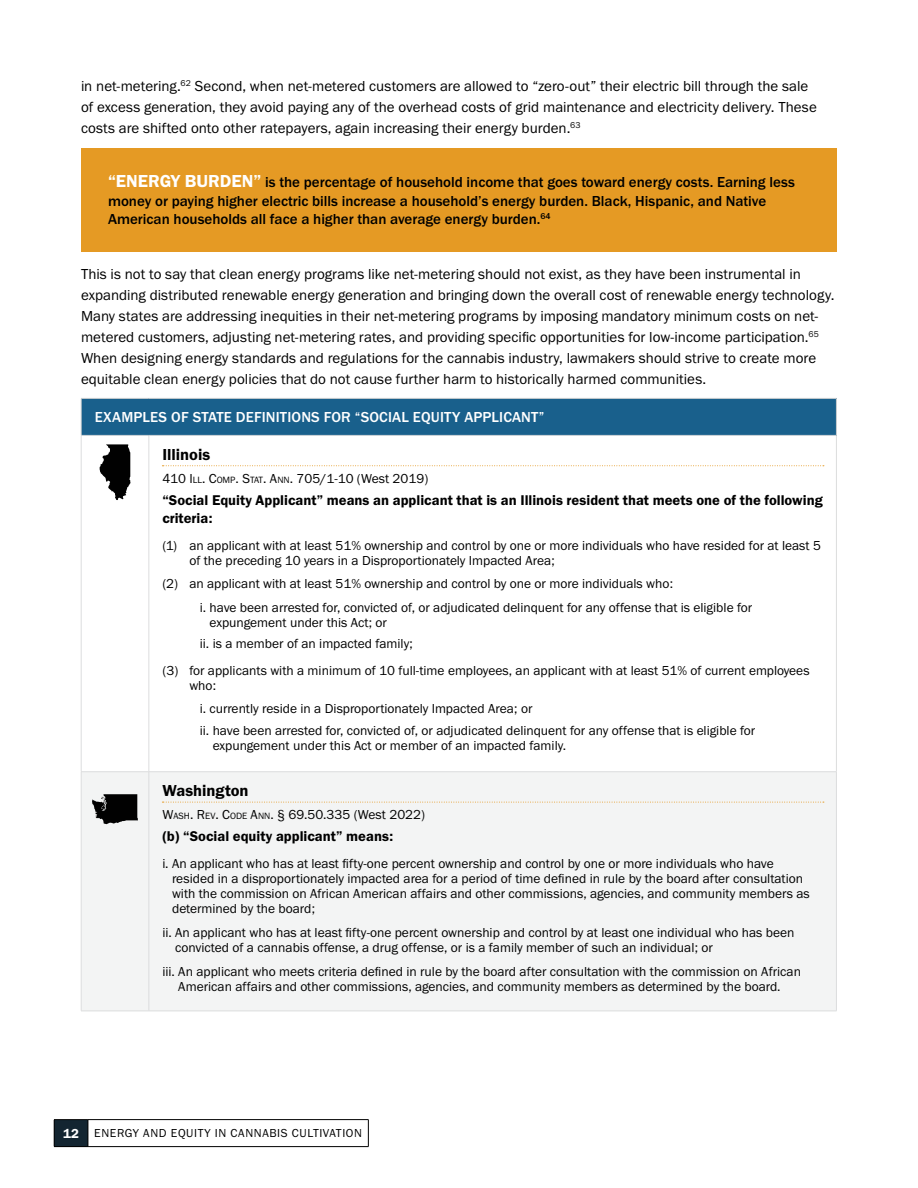
<style>
.page{position:relative;width:918px;height:1188px;background:#fff}
.page>*{position:absolute;margin:0;border:0;box-sizing:border-box;transform-origin:0 0}
.state_name{font:16.5px "Franklin Gothic URW Dem";color:#000}
.t1{font:15px/21px "Franklin Gothic URW Boo";color:#000}
.callout_text{font:500 15px/18.8px "Franklin Gothic URW";color:#000}
.Table_-_Header_Blue{font:500 15px "Franklin Gothic URW";letter-spacing:.01em;color:#fff}
.criteria_-_bold{font:14.7px/18px "Franklin Gothic URW Dem";color:#000}
.content-tab_L1{font:13.5px/15px "Franklin Gothic URW Boo";color:#000}
.content-tab_L2{font:13.5px/15px "Franklin Gothic URW Boo";color:#000}
.Legal_code{font:13.5px "Franklin Gothic URW Boo";color:#000}
.t2{font:12px "Franklin Gothic URW Boo";letter-spacing:.05em;color:#000}
.s1{font-family:"Franklin Gothic URW Dem";font-weight:400;font-size:18px;color:#fff}
.s2{font-style:inherit}
.s3{font-size:9.45px}
.s4{font-family:"Franklin Gothic URW Dem";font-size:13.5px;color:#fff}
</style>
<div class="page">
<div style="left:54px;top:1120px;width:34px;height:27px;background:#132531"></div>
<hr style="left:54px;top:1119px;width:34px;height:1px;background:#000">
<svg style="left:54px;top:1120px;width:1px;height:26px"></svg>
<hr style="left:88px;top:1119px;width:281px;height:1px;background:#000">
<svg style="left:88px;top:1120px;width:1px;height:26px"></svg>
<svg style="left:368px;top:1120px;width:1px;height:26px"></svg>
<hr style="left:54px;top:1146px;width:34px;height:1px;background:#000">
<hr style="left:88px;top:1146px;width:281px;height:1px;background:#000">
<div style="left:81px;top:148px;width:756px;height:103px;background:#e59a24"></div>
<div style="left:81px;top:398px;width:755px;height:37px;background:#19608c"></div>
<div style="left:82px;top:772px;width:754px;height:239px;background:#f3f4f4"></div>
<hr style="left:81px;top:398px;width:68px;height:1px;background:#d1d3d4">
<hr style="left:81px;top:399px;width:1px;height:36px;background:#d1d3d4">
<hr style="left:149px;top:398px;width:688px;height:1px;background:#d1d3d4">
<hr style="left:836px;top:399px;width:1px;height:36px;background:#d1d3d4">
<hr style="left:81px;top:771px;width:68px;height:1px;background:#dcddde">
<hr style="left:149px;top:435px;width:688px;height:1px;background:#dcddde">
<hr style="left:836px;top:436px;width:1px;height:336px;background:#dcddde">
<hr style="left:149px;top:771px;width:688px;height:1px;background:#dcddde">
<hr style="left:836px;top:772px;width:1px;height:239px;background:#dcddde">
<hr style="left:149px;top:1011px;width:688px;height:1px;background:#dcddde">
<hr style="left:81px;top:435px;width:68px;height:1px;background:#dcddde">
<hr style="left:81px;top:436px;width:1px;height:336px;background:#dcddde">
<hr style="left:149px;top:436px;width:1px;height:336px;background:#dcddde">
<hr style="left:81px;top:772px;width:1px;height:239px;background:#dcddde">
<hr style="left:149px;top:772px;width:1px;height:239px;background:#dcddde">
<hr style="left:81px;top:1011px;width:68px;height:1px;background:#dcddde">
<svg style="left:99px;top:444px;width:32px;height:56px"></svg>
<svg style="left:162px;top:465px;width:662px;height:1px"></svg>
<svg style="left:92px;top:794px;width:46px;height:30px"></svg>
<svg style="left:162px;top:802px;width:662px;height:1px"></svg>
<p class="t1" style="left:81px;top:75px;width:737px">in net-metering.<sup>62</sup> Second, when net-metered customers are allowed to “zero-out” their electric bill through the sale of excess generation, they avoid paying any of the overhead costs of grid maintenance and electricity delivery. These costs are shifted onto other ratepayers, again increasing their energy burden.<sup>63</sup></p>
<p class="callout_text" style="left:108px;top:172px;width:688px"><span class="s1">“ENERGY BURDEN”</span> is the percentage of household income that goes toward energy costs. Earning less money or paying higher electric bills increase a household’s energy burden. Black, Hispanic, and Native<br>American households all face a higher than average energy burden.<sup>64</sup></p>
<p class="t1" style="left:81px;top:263px;width:755px">This is not to say that clean energy programs like net-metering should not exist, as they have been instrumental in expanding distributed renewable energy generation and bringing down the overall cost of renewable energy technology.<br>Many states are addressing inequities in their net-metering programs by imposing mandatory minimum costs on net&shy;metered customers, adjusting net-metering rates, and providing specific opportunities for low-income participation.<sup>65<br></sup>When designing energy standards and regulations for the cannabis industry, lawmakers should strive to create more equitable clean energy policies that do not cause further harm to historically harmed communities.</p>
<p class="Table_-_Header_Blue" style="left:95px;top:408px;width:451px">EXAMPLES OF STATE DEFINITIONS FOR “SOCIAL EQUITY APPLICANT”</p>
<h6 class="state_name" style="left:162px;top:444px;width:49px">Illinois</h6>
<p class="Legal_code" style="left:162px;top:470px;width:268px">410 <span class="s2">I</span><span class="s3">LL</span><span class="s2">. C</span><span class="s3">OMP</span><span class="s2">. S</span><span class="s3">TAT</span><span class="s2">. A</span><span class="s3">NN</span><span class="s2">.</span> 705/1-10 (West 2019)</p>
<p class="criteria_-_bold" style="left:162px;top:491px;width:662px">“Social Equity Applicant” means an applicant that is an Illinois resident that meets one of the following criteria:</p>
<p class="content-tab_L1" style="left:189px;top:537px;width:633px;text-indent:-27px">(1) an applicant with at least 51% ownership and control by one or more individuals who have resided for at least 5 of the preceding 10 years in a Disproportionately Impacted Area;</p>
<p class="content-tab_L1" style="left:162px;top:576px;width:512px">(2) an applicant with at least 51% ownership and control by one or more individuals who:</p>
<p class="content-tab_L2" style="left:210px;top:599px;width:544px;text-indent:-10px">i. have been arrested for, convicted of, or adjudicated delinquent for any offense that is eligible for expungement under this Act; or</p>
<p class="content-tab_L2" style="left:200px;top:636px;width:215px">ii. is a member of an impacted family;</p>
<p class="content-tab_L1" style="left:189px;top:663px;width:622px;text-indent:-27px">(3) for applicants with a minimum of 10 full-time employees, an applicant with at least 51% of current employees who:</p>
<p class="content-tab_L2" style="left:200px;top:701px;width:334px">i. currently reside in a Disproportionately Impacted Area; or</p>
<p class="content-tab_L2" style="left:213px;top:722px;width:544px;text-indent:-13px">ii. have been arrested for, convicted of, or adjudicated delinquent for any offense that is eligible for expungement under this Act or member of an impacted family.</p>
<h6 class="state_name" style="left:162px;top:781px;width:88px">Washington</h6>
<p class="Legal_code" style="left:162px;top:806px;width:264px"><span class="s2">W</span><span class="s3">ASH</span><span class="s2">. R</span><span class="s3">EV</span><span class="s2">. C</span><span class="s3">ODE</span> <span class="s2">A</span><span class="s3">NN</span><span class="s2">.</span> § 69.50.335 (West 2022)</p>
<p class="criteria_-_bold" style="left:162px;top:827px;width:233px">(b) “Social equity applicant” means:</p>
<p class="content-tab_L1" style="left:172px;top:856px;width:639px;text-indent:-10px">i. An applicant who has at least fifty-one percent ownership and control by one or more individuals who have resided in a disproportionately impacted area for a period of time defined in rule by the board after consultation with the commission on African American affairs and other commissions, agencies, and community members as determined by the board;</p>
<p class="content-tab_L1" style="left:175px;top:925px;width:621px;text-indent:-13px">ii. An applicant who has at least fifty-one percent ownership and control by at least one individual who has been convicted of a cannabis offense, a drug offense, or is a family member of such an individual; or</p>
<p class="content-tab_L1" style="left:162px;top:963px;width:640px;text-align:center">iii. An applicant who meets criteria defined in rule by the board after consultation with the commission on African<br>American affairs and other commissions, agencies, and community members as determined by the board.</p>
<p class="t2" style="left:63px;top:1126px;width:300px"><span class="s4">12</span> ENERGY AND EQUITY IN CANNABIS CULTIVATION</p>
</div>
